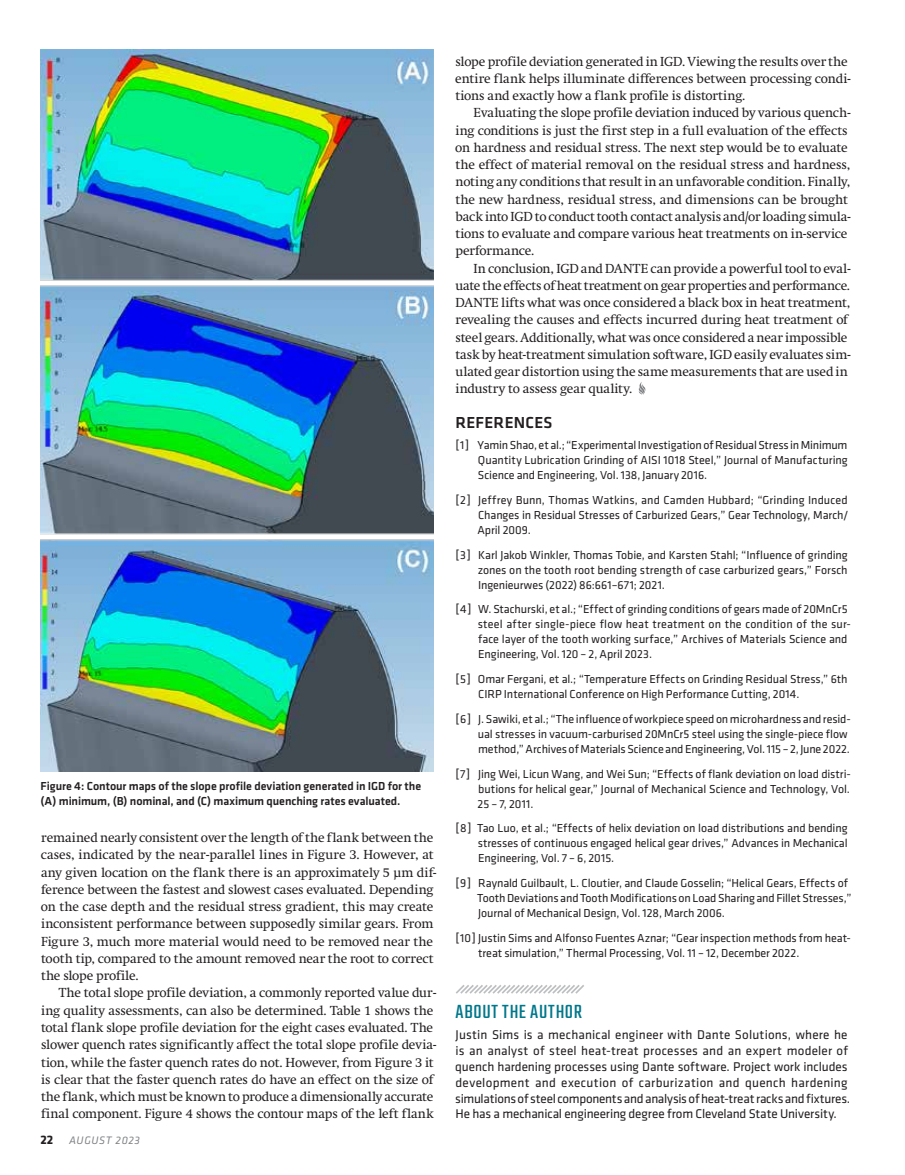
<style>
.page{position:relative;width:905px;height:1175px;background:#fff}
.page>*{position:absolute;margin:0;border:0;box-sizing:border-box;transform-origin:0 0}
.t1{font:21px "Teko";letter-spacing:.035em;color:#00778b}
.t2{font:500 16.5px "Klavika Basic";letter-spacing:.015em;color:#231f20}
.t3{font:13.2px/15.8px "Klavika Basic";letter-spacing:.005em;color:#231f20}
.t4{font:12.9px/17.2px "Swift";letter-spacing:-.005em;color:#231f20}
.t5{font:12px/15px "Klavika Basic";letter-spacing:-.005em;color:#231f20;text-align:justify}
.t6{font:500 12px/15px "Klavika Basic";letter-spacing:-.005em;color:#231f20}
.t7{font:italic 11.25px "Klavika Basic";letter-spacing:.055em;color:#808285}
.s1{font-weight:700;font-style:normal;font-size:12.75px;color:#231f20}
</style>
<div class="page">
<svg style="left:456px;top:985px;width:128px;height:9px"></svg>
<svg style="left:638px;top:382px;width:8px;height:13px"></svg>
<img style="left:40px;top:50px;width:394px;height:721px">
<p class="t6" style="left:40px;top:778px;width:382px">Figure 4: Contour maps of the slope profile deviation generated in IGD for the (A) minimum, (B) nominal, and (C) maximum quenching rates evaluated.</p>
<p class="t4" style="left:41px;top:829px;width:397px">remained nearly consistent over the length of the flank between the cases, indicated by the near-parallel lines in Figure 3. However, at any given location on the flank there is an approximately 5 µm dif&shy;ference between the fastest and slowest cases evaluated. Depending on the case depth and the residual stress gradient, this may create inconsistent performance between supposedly similar gears. From Figure 3, much more material would need to be removed near the tooth tip, compared to the amount removed near the root to correct the slope profile.</p>
<p class="t4" style="left:41px;top:984px;width:396px;text-indent:18px">The total slope profile deviation, a commonly reported value dur&shy;ing quality assessments, can also be determined. Table 1 shows the total flank slope profile deviation for the eight cases evaluated. The slower quench rates significantly affect the total slope profile devia&shy;tion, while the faster quench rates do not. However, from Figure 3 it is clear that the faster quench rates do have an effect on the size of the flank, which must be known to produce a dimensionally accurate final component. Figure 4 shows the contour maps of the left flank</p>
<p class="t7" style="left:40px;top:1133px;width:101px"><span class="s1">22</span> AUGUST 2023</p>
<p class="t4" style="left:455px;top:52px;width:397px">slope profile deviation generated in IGD. Viewing the results over the entire flank helps illuminate differences between processing condi&shy;tions and exactly how a flank profile is distorting.</p>
<p class="t4" style="left:455px;top:104px;width:397px;text-indent:18px">Evaluating the slope profile deviation induced by various quench&shy;ing conditions is just the first step in a full evaluation of the effects on hardness and residual stress. The next step would be to evaluate the effect of material removal on the residual stress and hardness, noting any conditions that result in an unfavorable condition. Finally, the new hardness, residual stress, and dimensions can be brought back into IGD to conduct tooth contact analysis and/or loading simula&shy;tions to evaluate and compare various heat treatments on in-service performance.</p>
<p class="t4" style="left:455px;top:259px;width:396px;text-indent:18px">In conclusion, IGD and DANTE can provide a powerful tool to eval&shy;uate the effects of heat treatment on gear properties and performance.<br>DANTE lifts what was once considered a black box in heat treatment, revealing the causes and effects incurred during heat treatment of steel gears. Additionally, what was once considered a near impossible task by heat-treatment simulation software, IGD easily evaluates sim&shy;ulated gear distortion using the same measurements that are used in industry to assess gear quality.</p>
<p class="t2" style="left:455px;top:411px;width:99px">REFERENCES</p>
<p class="t5" style="left:478px;top:437px;width:371px;text-indent:-22px">[1] Yamin Shao, et al.; “Experimental Investigation of Residual Stress in Minimum Quantity Lubrication Grinding of AISI 1018 Steel,” Journal of Manufacturing Science and Engineering, Vol. 138, January 2016.</p>
<p class="t5" style="left:477px;top:492px;width:373px;text-indent:-22px">[2] Jeffrey Bunn, Thomas Watkins, and Camden Hubbard; “Grinding Induced Changes in Residual Stresses of Carburized Gears,” Gear Technology, March/ April 2009.</p>
<p class="t5" style="left:477px;top:546px;width:371px;text-indent:-22px">[3] Karl Jakob Winkler, Thomas Tobie, and Karsten Stahl; “Influence of grinding zones on the tooth root bending strength of case carburized gears,” Forsch Ingenieurwes (2022) 86:661–671; 2021.</p>
<p class="t5" style="left:477px;top:601px;width:375px;text-align:left;text-indent:-22px">[4] W. Stachurski, et al.; “Effect of grinding conditions of gears made of 20MnCr5 steel after single-piece flow heat treatment on the condition of the sur&shy;face layer of the tooth working surface,” Archives of Materials Science and Engineering, Vol. 120 – 2, April 2023.</p>
<p class="t5" style="left:478px;top:671px;width:371px;text-indent:-23px">[5] Omar Fergani, et al.; “Temperature Effects on Grinding Residual Stress,” 6th<br>CIRP International Conference on High Performance Cutting, 2014.</p>
<p class="t5" style="left:478px;top:711px;width:374px;text-align:left;text-indent:-22px">[6] J. Sawiki, et al.; “The influence of workpiece speed on microhardness and resid&shy;ual stresses in vacuum-carburised 20MnCr5 steel using the single-piece flow method,” Archives of Materials Science and Engineering, Vol. 115 – 2, June 2022.</p>
<p class="t5" style="left:477px;top:765px;width:375px;text-indent:-22px">[7] Jing Wei, Licun Wang, and Wei Sun; “Effects of flank deviation on load distri&shy;butions for helical gear,” Journal of Mechanical Science and Technology, Vol.<br>25 – 7, 2011.</p>
<p class="t5" style="left:477px;top:820px;width:371px;text-indent:-22px">[8] Tao Luo, et al.; “Effects of helix deviation on load distributions and bending stresses of continuous engaged helical gear drives,” Advances in Mechanical Engineering, Vol. 7 – 6, 2015.</p>
<p class="t5" style="left:477px;top:875px;width:376px;text-align:left;text-indent:-22px">[9] Raynald Guilbault, L. Cloutier, and Claude Gosselin; “Helical Gears, Effects of<br>Tooth Deviations and Tooth Modifications on Load Sharing and Fillet Stresses,”<br>Journal of Mechanical Design, Vol. 128, March 2006.</p>
<p class="t5" style="left:478px;top:930px;width:374px;text-indent:-23px">[10] Justin Sims and Alfonso Fuentes Aznar; “Gear inspection methods from heat&shy;treat simulation,” Thermal Processing, Vol. 11 – 12, December 2022.</p>
<h1 class="t1" style="left:455px;top:999px;width:128px">ABOUT THE AUTHOR</h1>
<p class="t3" style="left:455px;top:1026px;width:396px">Justin Sims is a mechanical engineer with Dante Solutions, where he is an analyst of steel heat-treat processes and an expert modeler of quench hardening processes using Dante software. Project work includes development and execution of carburization and quench hardening simulations of steel components and analysis of heat-treat racks and fixtures.<br>He has a mechanical engineering degree from Cleveland State University.</p>
</div>
